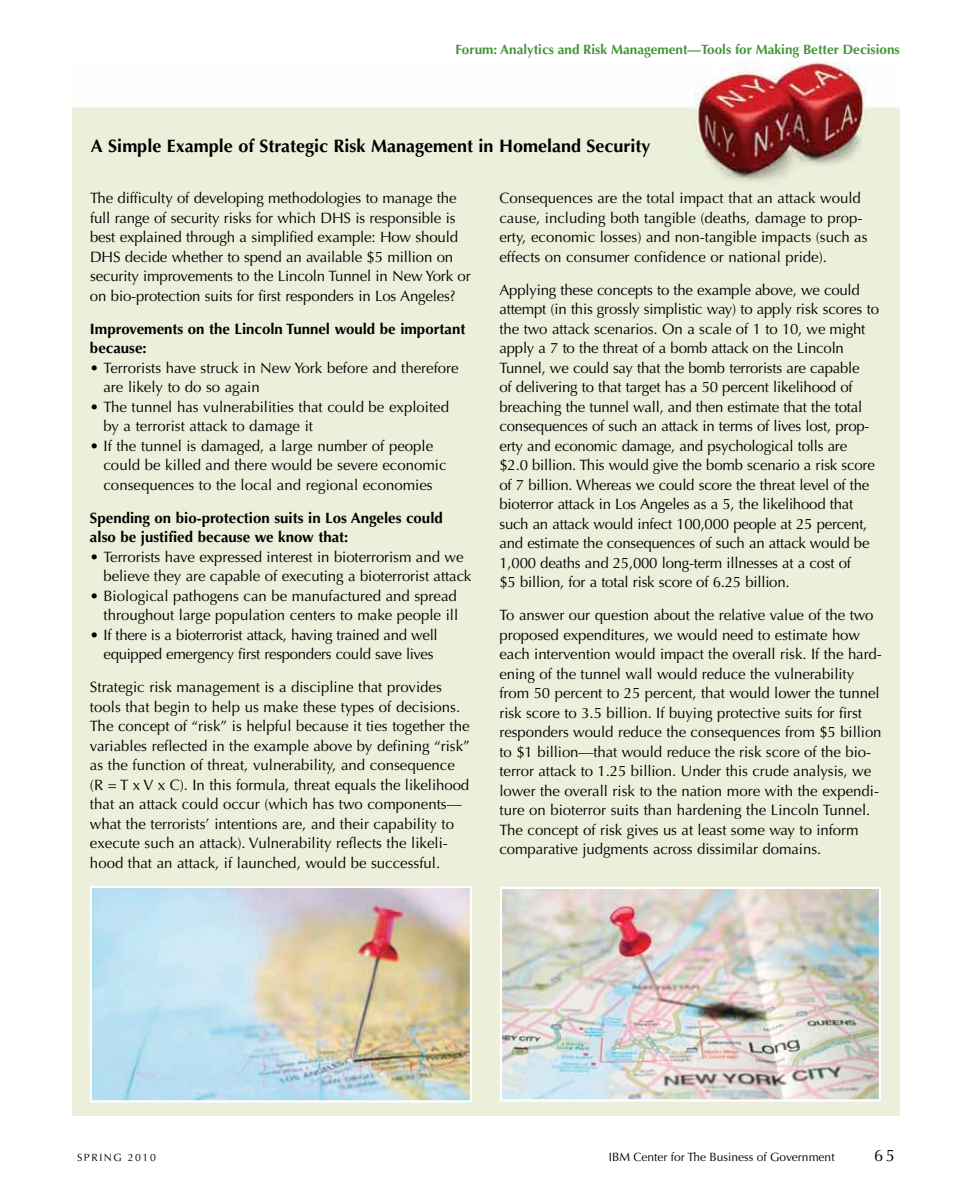
<style>
.page{position:relative;width:972px;height:1188px;background:#fff}
.page>*{position:absolute;margin:0;border:0;box-sizing:border-box;transform-origin:0 0}
.t1{font:700 18px "Optima";color:#000}
.t2{font:16.5px "Optima";color:#000}
.t3{font:15px/19.5px "Optima";letter-spacing:-.005em;color:#000}
.t4{font:700 15px/19.5px "Optima";color:#000}
.t5{font:700 13.5px "Optima";color:#439539}
.t6{font:12px "Optima";color:#000}
.t7{font:10.5px "Optima";letter-spacing:.15em;color:#000}
</style>
<div class="page">
<img style="left:72px;top:61px;width:828px;height:1055px">
<img style="left:503px;top:890px;width:375px;height:209px">
<div style="left:500px;top:887px;width:381px;height:215px;border:2px solid #fff"></div>
<img style="left:93px;top:889px;width:376px;height:211px">
<div style="left:90px;top:886px;width:382px;height:217px;border:2px solid #fff"></div>
<p class="t5" style="left:456px;top:41px;width:446px">Forum: Analytics and Risk Management—Tools for Making Better Decisions</p>
<p class="t1" style="left:91px;top:136px;width:561px">A Simple Example of Strategic Risk Management in Homeland Security</p>
<p class="t3" style="left:90px;top:188px;width:382px">The difficulty of developing methodologies to manage the full range of security risks for which DHS is responsible is best explained through a simplified example: How should DHS decide whether to spend an available $5 million on security improvements to the Lincoln Tunnel in new York or on bio-protection suits for first responders in Los Angeles?</p>
<p class="t4" style="left:90px;top:319px;width:377px">Improvements on the Lincoln Tunnel would be important because:</p>
<p class="t3" style="left:103px;top:358px;width:357px;text-indent:-14px">• Terrorists have struck in new York before and therefore are likely to do so again</p>
<p class="t3" style="left:103px;top:397px;width:347px;text-indent:-14px">• The tunnel has vulnerabilities that could be exploited by a terrorist attack to damage it</p>
<p class="t3" style="left:103px;top:436px;width:345px;text-indent:-14px">• if the tunnel is damaged, a large number of people could be killed and there would be severe economic consequences to the local and regional economies</p>
<p class="t4" style="left:90px;top:508px;width:354px">Spending on bio-protection suits in Los Angeles could also be justified because we know that:</p>
<p class="t3" style="left:103px;top:547px;width:369px;text-indent:-14px">• Terrorists have expressed interest in bioterrorism and we believe they are capable of executing a bioterrorist attack</p>
<p class="t3" style="left:90px;top:586px;width:370px;text-align:right">• Biological pathogens can be manufactured and spread throughout large population centers to make people ill</p>
<p class="t3" style="left:90px;top:625px;width:349px;text-align:right">• if there is a bioterrorist attack, having trained and well equipped emergency first responders could save lives</p>
<p class="t3" style="left:90px;top:677px;width:381px">Strategic risk management is a discipline that provides tools that begin to help us make these types of decisions.<br>The concept of “risk” is helpful because it ties together the variables reflected in the example above by defining “risk” as the function of threat, vulnerability, and consequence (r = T x V x C). in this formula, threat equals the likelihood that an attack could occur (which has two components— what the terrorists’ intentions are, and their capability to execute such an attack). Vulnerability reflects the likeli&shy;hood that an attack, if launched, would be successful.</p>
<p class="t3" style="left:499px;top:188px;width:370px">Consequences are the total impact that an attack would cause, including both tangible (deaths, damage to prop&shy;erty, economic losses) and non-tangible impacts (such as effects on consumer confidence or national pride).</p>
<p class="t3" style="left:499px;top:280px;width:381px">Applying these concepts to the example above, we could attempt (in this grossly simplistic way) to apply risk scores to the two attack scenarios. On a scale of 1 to 10, we might apply a 7 to the threat of a bomb attack on the Lincoln Tunnel, we could say that the bomb terrorists are capable<br>of delivering to that target has a 50 percent likelihood of breaching the tunnel wall, and then estimate that the total consequences of such an attack in terms of lives lost, prop&shy;erty and economic damage, and psychological tolls are $2.0 billion. This would give the bomb scenario a risk score of 7 billion. Whereas we could score the threat level of the bioterror attack in Los Angeles as a 5, the likelihood that such an attack would infect 100,000 people at 25 percent, and estimate the consequences of such an attack would be 1,000 deaths and 25,000 long-term illnesses at a cost of<br>$5 billion, for a total risk score of 6.25 billion.</p>
<p class="t3" style="left:499px;top:605px;width:384px">To answer our question about the relative value of the two proposed expenditures, we would need to estimate how each intervention would impact the overall risk. if the hard&shy;ening of the tunnel wall would reduce the vulnerability from 50 percent to 25 percent, that would lower the tunnel risk score to 3.5 billion. if buying protective suits for first responders would reduce the consequences from $5 billion to $1 billion—that would reduce the risk score of the bio&shy;terror attack to 1.25 billion. Under this crude analysis, we lower the overall risk to the nation more with the expendi&shy;ture on bioterror suits than hardening the Lincoln Tunnel.<br>The concept of risk gives us at least some way to inform comparative judgments across dissimilar domains.</p>
<p class="t7" style="left:77px;top:1152px;width:80px">Spring 2010</p>
<p class="t6" style="left:609px;top:1150px;width:227px">iBM Center for The Business of government</p>
<p class="t2" style="left:874px;top:1146px;width:22px">65</p>
</div>
